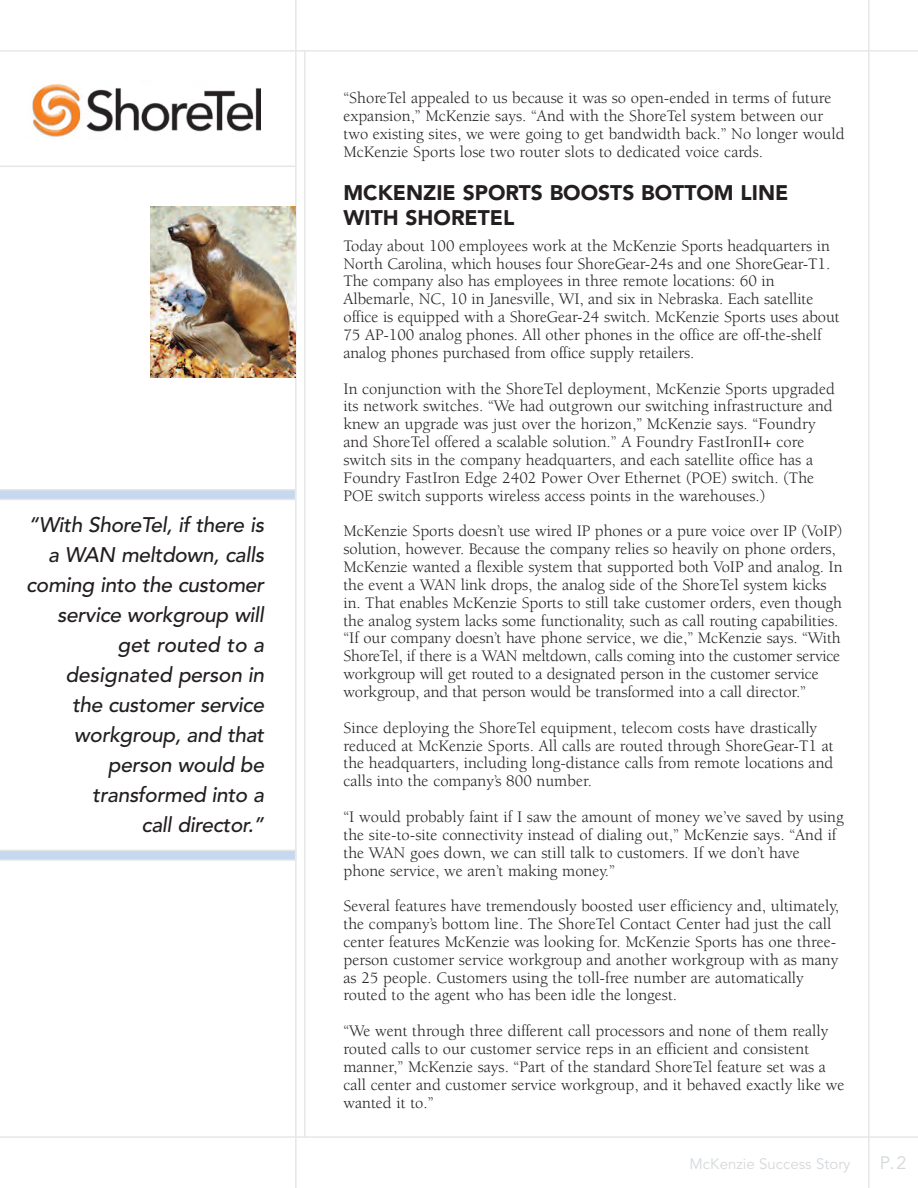
<style>
.page{position:relative;width:918px;height:1188px;background:#fff}
.page>*{position:absolute;margin:0;border:0;box-sizing:border-box;transform-origin:0 0}
.t1{font:italic 500 21px/30px "Avenir";letter-spacing:-.015em;color:#231f20;text-align:right}
.t2{font:900 21px/25.5px "Avenir";color:#231f20}
.t3{font:18px "Avenir";color:#d5d9dc}
.t4{font:16.5px/17.9px "Berkeley";color:#231f20}
.t5{font:15px "Avenir";color:#d5d9dc}
</style>
<div class="page">
<img style="left:32px;top:84px;width:228px;height:55px">
<hr style="left:868px;top:0;width:2px;height:1188px;background:#e5e7e9">
<hr style="left:0;top:50px;width:918px;height:2px;background:#e5e7e9">
<hr style="left:0;top:166px;width:296px;height:1px;background:#e5e7e9">
<hr style="left:0;top:1136px;width:918px;height:2px;background:#e5e7e9">
<hr style="left:304px;top:51px;width:2px;height:1086px;background:#e5e7e9">
<hr style="left:295px;top:0;width:2px;height:1188px;background:#e5e7e9">
<svg style="left:0;top:489px;width:295px;height:11px;background:#cddbed"></svg>
<svg style="left:0;top:850px;width:295px;height:11px;background:#cedced"></svg>
<img style="left:150px;top:207px;width:146px;height:170px">
<p class="t1" style="left:26px;top:512px;width:240px">“With ShoreTel, if there is a WAN meltdown, calls coming into the customer service workgroup will get routed to a designated person in<br>the customer service workgroup, and that person would be transformed into a<br>call director.”</p>
<p class="t4" style="left:344px;top:90px;width:503px">“ShoreTel appealed to us because it was so open-ended in terms of future expansion,” McKenzie says. “And with the ShoreTel system between our two existing sites, we were going to get bandwidth back.” No longer would McKenzie Sports lose two router slots to dedicated voice cards.</p>
<p class="t2" style="left:344px;top:182px;width:446px">MCKENZIE SPORTS BOOSTS BOTTOM LINE<br>WITH SHORETEL</p>
<p class="t4" style="left:344px;top:238px;width:498px">Today about 100 employees work at the McKenzie Sports headquarters in North Carolina, which houses four ShoreGear-24s and one ShoreGear-T1.<br>The company also has employees in three remote locations: 60 in Albemarle, NC, 10 in Janesville, WI, and six in Nebraska. Each satellite office is equipped with a ShoreGear-24 switch. McKenzie Sports uses about 75 AP-100 analog phones. All other phones in the office are off-the-shelf analog phones purchased from office supply retailers.</p>
<p class="t4" style="left:344px;top:381px;width:493px">In conjunction with the ShoreTel deployment, McKenzie Sports upgraded its network switches. “We had outgrown our switching infrastructure and knew an upgrade was just over the horizon,” McKenzie says. “Foundry and ShoreTel offered a scalable solution.” A Foundry FastIronII+ core switch sits in the company headquarters, and each satellite office has a Foundry FastIron Edge 2402 Power Over Ethernet (POE) switch. (The POE switch supports wireless access points in the warehouses.)</p>
<p class="t4" style="left:343px;top:524px;width:501px">McKenzie Sports doesn’t use wired IP phones or a pure voice over IP (VoIP) solution, however. Because the company relies so heavily on phone orders, McKenzie wanted a flexible system that supported both VoIP and analog. In the event a WAN link drops, the analog side of the ShoreTel system kicks in. That enables McKenzie Sports to still take customer orders, even though the analog system lacks some functionality, such as call routing capabilities. “If our company doesn’t have phone service, we die,” McKenzie says. “With ShoreTel, if there is a WAN meltdown, calls coming into the customer service workgroup will get routed to a designated person in the customer service workgroup, and that person would be transformed into a call director.”</p>
<p class="t4" style="left:343px;top:720px;width:492px">Since deploying the ShoreTel equipment, telecom costs have drastically reduced at McKenzie Sports. All calls are routed through ShoreGear-T1 at the headquarters, including long-distance calls from remote locations and calls into the company’s 800 number.</p>
<p class="t4" style="left:343px;top:809px;width:502px">“I would probably faint if I saw the amount of money we’ve saved by using the site-to-site connectivity instead of dialing out,” McKenzie says. “And if the WAN goes down, we can still talk to customers. If we don’t have phone service, we aren’t making money.”</p>
<p class="t4" style="left:343px;top:898px;width:497px">Several features have tremendously boosted user efficiency and, ultimately, the company’s bottom line. The ShoreTel Contact Center had just the call center features McKenzie was looking for. McKenzie Sports has one three&shy;person customer service workgroup and another workgroup with as many as 25 people. Customers using the toll-free number are automatically routed to the agent who has been idle the longest.</p>
<p class="t4" style="left:343px;top:1023px;width:503px">“We went through three different call processors and none of them really routed calls to our customer service reps in an efficient and consistent manner,” McKenzie says. “Part of the standard ShoreTel feature set was a call center and customer service workgroup, and it behaved exactly like we wanted it to.”</p>
<p class="t5" style="left:690px;top:1157px;width:162px">McKenzie Success Story</p>
<p class="t3" style="left:880px;top:1155px;width:28px">P.2</p>
</div>
